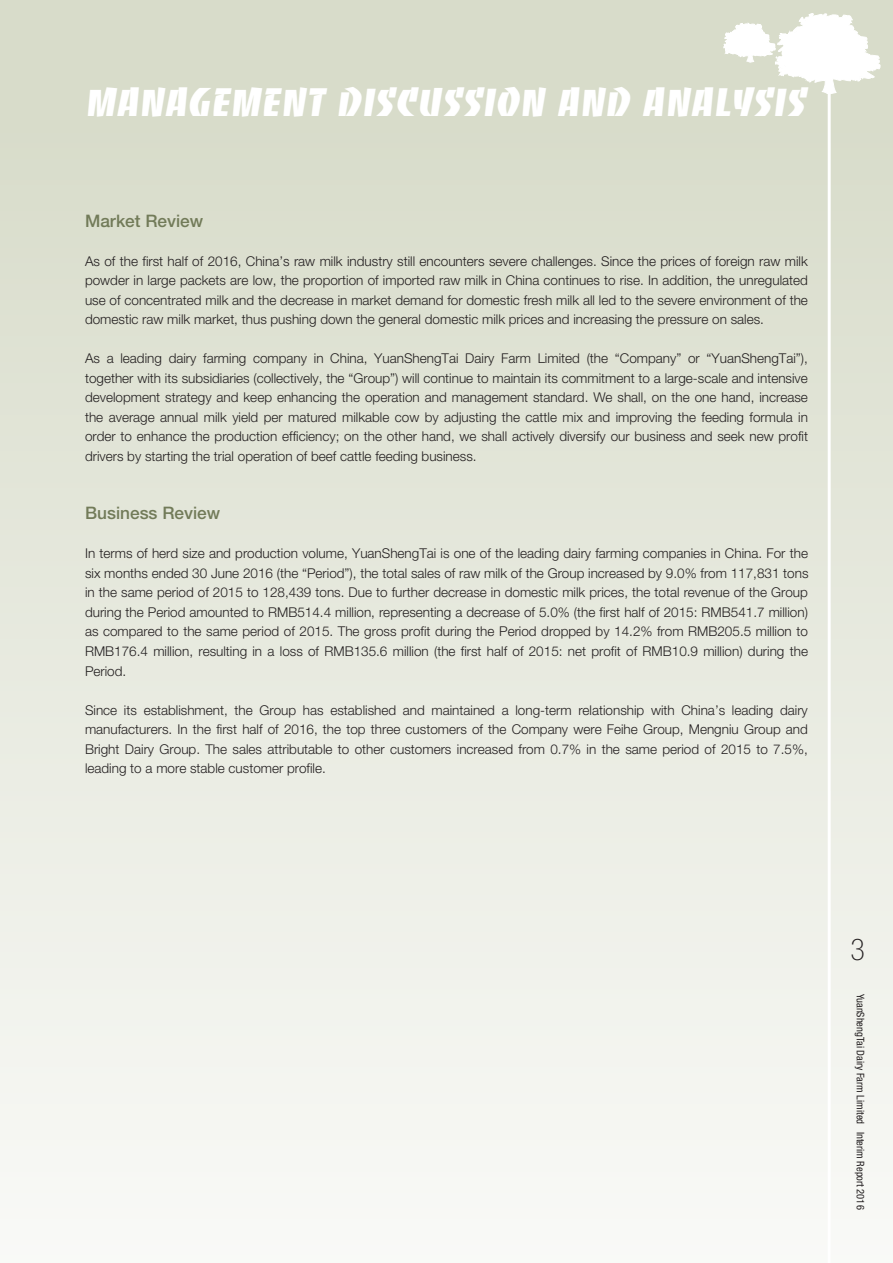
<style>
.page{position:relative;width:893px;height:1263px;background:#fff}
.page>*{position:absolute;margin:0;border:0;box-sizing:border-box;transform-origin:0 0}
.t1{font:39px "Banco Std";color:#fff}
.t2{font:100 condensed 30px "Helvetica Neue LT Std";color:#231f20}
._01_H1{font:500 17.25px "Helvetica Neue LT Std";color:#727b59}
._00_Body_Text{font:300 13.5px/19.5px "Helvetica Neue LT Std";color:#231f20;text-align:justify}
.t3{font:condensed 10.5px "Helvetica Neue LT Std";color:#231f20}
</style>
<div class="page">
<div style="left:0;top:0;width:893px;height:1263px;background:linear-gradient(to bottom,#d5d9c6,#f9f9f7)"></div>
<hr style="left:828px;top:23px;width:3px;height:1240px;background:#fff">
<svg style="left:724px;top:13px;width:156px;height:81px"></svg>
<h1 class="t1" style="left:87px;top:81px;width:722px">MANAGEMENT DISCUSSION AND ANALYSIS</h1>
<p class="_01_H1" style="left:85px;top:210px;width:120px">Market Review</p>
<p class="_00_Body_Text" style="left:85px;top:251px;width:724px">As of the first half of 2016, China’s raw milk industry still encounters severe challenges. Since the prices of foreign raw milk powder in large packets are low, the proportion of imported raw milk in China continues to rise. In addition, the unregulated use of concentrated milk and the decrease in market demand for domestic fresh milk all led to the severe environment of the domestic raw milk market, thus pushing down the general domestic milk prices and increasing the pressure on sales.</p>
<p class="_00_Body_Text" style="left:85px;top:349px;width:724px">As a leading dairy farming company in China, YuanShengTai Dairy Farm Limited (the “Company” or “YuanShengTai”), together with its subsidiaries (collectively, the “Group”) will continue to maintain its commitment to a large-scale and intensive development strategy and keep enhancing the operation and management standard. We shall, on the one hand, increase the average annual milk yield per matured milkable cow by adjusting the cattle mix and improving the feeding formula in order to enhance the production efficiency; on the other hand, we shall actively diversify our business and seek new profit drivers by starting the trial operation of beef cattle feeding business.</p>
<p class="_01_H1" style="left:85px;top:503px;width:137px">Business Review</p>
<p class="_00_Body_Text" style="left:85px;top:544px;width:725px">In terms of herd size and production volume, YuanShengTai is one of the leading dairy farming companies in China. For the six months ended 30 June 2016 (the “Period”), the total sales of raw milk of the Group increased by 9.0% from 117,831 tons in the same period of 2015 to 128,439 tons. Due to further decrease in domestic milk prices, the total revenue of the Group during the Period amounted to RMB514.4 million, representing a decrease of 5.0% (the first half of 2015: RMB541.7 million) as compared to the same period of 2015. The gross profit during the Period dropped by 14.2% from RMB205.5 million to RMB176.4 million, resulting in a loss of RMB135.6 million (the first half of 2015: net profit of RMB10.9 million) during the Period.</p>
<p class="_00_Body_Text" style="left:85px;top:700px;width:724px">Since its establishment, the Group has established and maintained a long-term relationship with China’s leading dairy manufacturers. In the first half of 2016, the top three customers of the Company were Feihe Group, Mengniu Group and Bright Dairy Group. The sales attributable to other customers increased from 0.7% in the same period of 2015 to 7.5%, leading to a more stable customer profile.</p>
<p class="t2" style="left:851px;top:932px;width:16px">3</p>
<p class="t3" style="left:867px;top:994px;width:217px;rotate:90deg">YuanShengTai Dairy Farm Limited Interim Report 2016</p>
</div>
